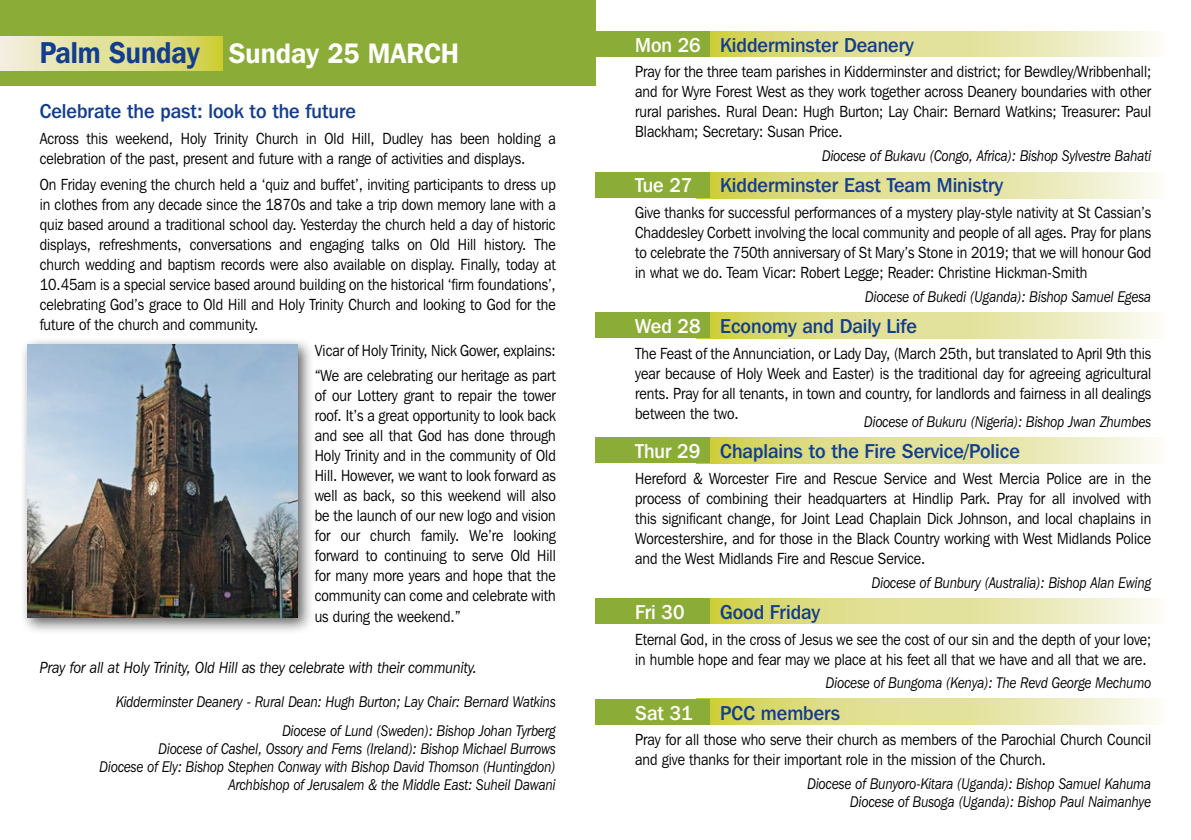
<style>
.page{position:relative;width:1191px;height:840px;background:#fff}
.page>*{position:absolute;margin:0;border:0;box-sizing:border-box;transform-origin:0 0}
.t1{font:600 28px "Franklin Gothic IT Cby BT";color:#fff;scale:.95 1}
.t2{font:500 20px "Franklin Gothic IT Cby BT";color:#133d8d;scale:.95 1}
.t3{font:500 20px "Franklin Gothic IT Cby BT";color:#fff;scale:.95 1}
.t4{font:16px/20px "Franklin Gothic IT Cby BT";color:#000;text-align:justify;scale:.88 1}
.t5{font:16px/20px "Franklin Gothic IT Cby BT";color:#000;scale:.87 1}
.t6{font:italic 16px "Franklin Gothic IT Cby BT";color:#000;scale:.88 1}
.t7{font:italic 15.4px/18px "Franklin Gothic IT Cby BT";color:#000;text-align:right;scale:.85 1}
.s1{font-size:30px;color:#133d8d}
.s2{color:#fff}
</style>
<div class="page">
<div style="left:0;top:0;width:595px;height:85px;background:#8cac38"></div>
<svg style="left:0;top:36px;width:222px;height:35px"></svg>
<svg style="left:710px;top:31px;width:446px;height:26px"></svg>
<div style="left:595px;top:31px;width:115px;height:26px;background:#8cac38"></div>
<svg style="left:710px;top:172px;width:446px;height:26px"></svg>
<div style="left:595px;top:172px;width:115px;height:26px;background:#8cac38"></div>
<svg style="left:710px;top:312px;width:446px;height:26px"></svg>
<div style="left:595px;top:312px;width:115px;height:26px;background:#8cac38"></div>
<svg style="left:710px;top:437px;width:446px;height:26px"></svg>
<div style="left:595px;top:437px;width:115px;height:26px;background:#8cac38"></div>
<svg style="left:710px;top:598px;width:446px;height:25px"></svg>
<div style="left:595px;top:597px;width:115px;height:26px;background:#8cac38"></div>
<svg style="left:710px;top:698px;width:446px;height:26px"></svg>
<div style="left:595px;top:698px;width:115px;height:26px;background:#8cac38"></div>
<div style="left:20px;top:337px;width:294px;height:297px;background:#000;opacity:.62"></div>
<img style="left:27px;top:344px;width:271px;height:273px">
<h1 class="t1" style="left:40px;top:35px;width:443px"><span class="s1">Palm Sunday</span> Sunday 25 MARCH</h1>
<p class="t2" style="left:635px;top:32px;width:295px"><span class="s2">Mon 26</span> Kidderminster Deanery</p>
<p class="t4" style="left:635px;top:61px;width:588px">Pray for the three team parishes in Kidderminster and district; for Bewdley/Wribbenhall; and for Wyre Forest West as they work together across Deanery boundaries with other rural parishes. Rural Dean: Hugh Burton; Lay Chair: Bernard Watkins; Treasurer: Paul Blackham; Secretary: Susan Price.</p>
<p class="t7" style="left:822px;top:146px;width:389px">Diocese of Bukavu (Congo, Africa): Bishop Sylvestre Bahati</p>
<p class="t3" style="left:635px;top:173px;width:62px">Tue 27</p>
<p class="t2" style="left:720px;top:173px;width:299px">Kidderminster East Team Ministry</p>
<p class="t4" style="left:635px;top:202px;width:588px">Give thanks for successful performances of a mystery play-style nativity at St Cassian’s Chaddesley Corbett involving the local community and people of all ages. Pray for plans to celebrate the 750th anniversary of St Mary’s Stone in 2019; that we will honour God in what we do. Team Vicar: Robert Legge; Reader: Christine Hickman-Smith</p>
<p class="t7" style="left:865px;top:287px;width:338px">Diocese of Bukedi (Uganda): Bishop Samuel Egesa</p>
<p class="t2" style="left:635px;top:313px;width:298px"><span class="s2">Wed 28</span> Economy and Daily Life</p>
<p class="t4" style="left:635px;top:343px;width:588px">The Feast of the Annunciation, or Lady Day, (March 25th, but translated to April 9th this year because of Holy Week and Easter) is the traditional day for agreeing agricultural rents. Pray for all tenants, in town and country, for landlords and fairness in all dealings between the two.</p>
<p class="t7" style="left:864px;top:412px;width:339px">Diocese of Bukuru (Nigeria): Bishop Jwan Zhumbes</p>
<p class="t2" style="left:635px;top:438px;width:406px"><span class="s2">Thur 29</span> Chaplains to the Fire Service/Police</p>
<p class="t4" style="left:635px;top:467px;width:588px">Hereford &amp; Worcester Fire and Rescue Service and West Mercia Police are in the process of combining their headquarters at Hindlip Park. Pray for all involved with this significant change, for Joint Lead Chaplain Dick Johnson, and local chaplains in Worcestershire, and for those in the Black Country working with West Midlands Police and the West Midlands Fire and Rescue Service.</p>
<p class="t7" style="left:872px;top:572px;width:330px">Diocese of Bunbury (Australia): Bishop Alan Ewing</p>
<p class="t3" style="left:635px;top:599px;width:53px">Fri 30</p>
<p class="t2" style="left:720px;top:599px;width:107px">Good Friday</p>
<p class="t5" style="left:635px;top:628px;width:595px">Eternal God, in the cross of Jesus we see the cost of our sin and the depth of your love; in humble hope and fear may we place at his feet all that we have and all that we are.</p>
<p class="t7" style="left:826px;top:673px;width:384px">Diocese of Bungoma (Kenya): The Revd George Mechumo</p>
<p class="t3" style="left:635px;top:699px;width:62px">Sat 31</p>
<p class="t2" style="left:720px;top:699px;width:128px">PCC members</p>
<p class="t4" style="left:635px;top:729px;width:588px">Pray for all those who serve their church as members of the Parochial Church Council and give thanks for their important role in the mission of the Church.</p>
<p class="t7" style="left:807px;top:774px;width:406px">Diocese of Bunyoro-Kitara (Uganda): Bishop Samuel Kahuma<br>Diocese of Busoga (Uganda): Bishop Paul Naimanhye</p>
<p class="t2" style="left:40px;top:99px;width:334px">Celebrate the past: look to the future</p>
<p class="t4" style="left:40px;top:128px;width:588px">Across this weekend, Holy Trinity Church in Old Hill, Dudley has been holding a celebration of the past, present and future with a range of activities and displays.</p>
<p class="t4" style="left:40px;top:174px;width:588px">On Friday evening the church held a ‘quiz and buffet’, inviting participants to dress up in clothes from any decade since the 1870s and take a trip down memory lane with a quiz based around a traditional school day. Yesterday the church held a day of historic displays, refreshments, conversations and engaging talks on Old Hill history. The church wedding and baptism records were also available on display. Finally, today at 10.45am is a special service based around building on the historical ‘firm foundations’, celebrating God’s grace to Old Hill and Holy Trinity Church and looking to God for the future of the church and community.</p>
<p class="t4" style="left:315px;top:337px;width:275px;line-height:25.6px">Vicar of Holy Trinity, Nick Gower, explains: “We are celebrating our heritage as part</p>
<p class="t4" style="left:315px;top:385px;width:275px">of our Lottery grant to repair the tower roof. It’s a great opportunity to look back and see all that God has done through Holy Trinity and in the community of Old Hill. However, we want to look forward as well as back, so this weekend will also be the launch of our new logo and vision for our church family. We’re looking forward to continuing to serve Old Hill for many more years and hope that the community can come and celebrate with us during the weekend.”</p>
<p class="t6" style="left:40px;top:657px;width:498px">Pray for all at Holy Trinity, Old Hill as they celebrate with their community.</p>
<p class="t7" style="left:116px;top:686px;width:519px;line-height:29.4px">Kidderminster Deanery - Rural Dean: Hugh Burton; Lay Chair: Bernard Watkins<br>Diocese of Lund (Sweden): Bishop Johan Tyrberg</p>
<p class="t7" style="left:100px;top:739px;width:538px">Diocese of Cashel, Ossory and Ferns (Ireland): Bishop Michael Burrows<br>Diocese of Ely: Bishop Stephen Conway with Bishop David Thomson (Huntingdon)<br>Archbishop of Jerusalem &amp; the Middle East: Suheil Dawani</p>
</div>
